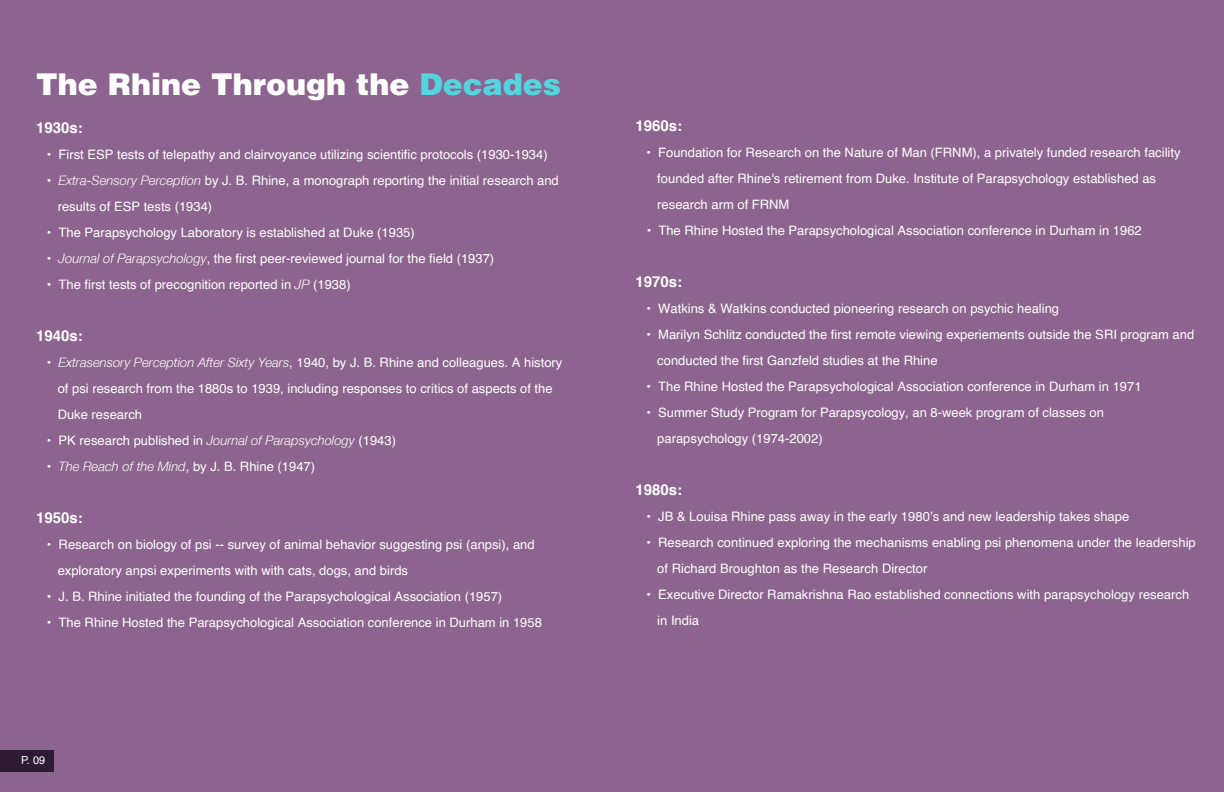
<style>
.page{position:relative;width:1224px;height:792px;background:#8d648f}
.page>*{position:absolute;margin:0;border:0;box-sizing:border-box;transform-origin:0 0}
.t1{font:900 30px "Helvetica LT Std";color:#fff}
.t2{font:700 15px "Helvetica";color:#fff}
.t3{font:13px/26px "Helvetica";color:#fff}
.t4{font:11px "Helvetica";color:#fff}
.s1{color:#52d5df}
.s2{font-family:"Helvetica Neue";font-style:italic}
</style>
<div class="page">
<div style="left:0;top:750px;width:53px;height:22px;background:#2c1b33"></div>
<h1 class="t1" style="left:36px;top:65px;width:527px">The Rhine Through the <span class="s1">Decades</span></h1>
<p class="t2" style="left:36px;top:115px;width:48px">1930s:</p>
<p class="t3" style="left:47px;top:142px;width:502px">• First ESP tests of telepathy and clairvoyance utilizing scientific protocols (1930-1934)</p>
<p class="t3" style="left:58px;top:168px;width:503px;text-indent:-11px">• <span class="s2">Extra-Sensory Perception</span> by J. B. Rhine, a monograph reporting the initial research and results of ESP tests (1934)</p>
<p class="t3" style="left:47px;top:220px;width:369px">• The Parapsychology Laboratory is established at Duke (1935)</p>
<p class="t3" style="left:47px;top:246px;width:449px">• <span class="s2">Journal of Parapsychology</span>, the first peer-reviewed journal for the field (1937)</p>
<p class="t3" style="left:47px;top:272px;width:305px">• The first tests of precognition reported in <span class="s2">JP</span> (1938)</p>
<p class="t2" style="left:36px;top:323px;width:48px">1940s:</p>
<p class="t3" style="left:58px;top:350px;width:506px;text-indent:-11px">• <span class="s2">Extrasensory Perception After Sixty Years</span>, 1940, by J. B. Rhine and colleagues. A history of psi research from the 1880s to 1939, including responses to critics of aspects of the<br>Duke research</p>
<p class="t3" style="left:47px;top:428px;width:351px">• PK research published in <span class="s2">Journal of Parapsychology</span> (1943)</p>
<p class="t3" style="left:47px;top:454px;width:270px">• <span class="s2">The Reach of the Mind</span>, by J. B. Rhine (1947)</p>
<p class="t2" style="left:36px;top:505px;width:48px">1950s:</p>
<p class="t3" style="left:58px;top:532px;width:479px;text-indent:-11px">• Research on biology of psi -- survey of animal behavior suggesting psi (anpsi), and exploratory anpsi experiments with with cats, dogs, and birds</p>
<p class="t3" style="left:47px;top:584px;width:457px">• J. B. Rhine initiated the founding of the Parapsychological Association (1957)</p>
<p class="t3" style="left:47px;top:610px;width:497px">• The Rhine Hosted the Parapsychological Association conference in Durham in 1958</p>
<p class="t4" style="left:21px;top:752px;width:26px">P. 09</p>
<p class="t2" style="left:636px;top:114px;width:48px">1960s:</p>
<p class="t3" style="left:657px;top:140px;width:525px;text-indent:-11px">• Foundation for Research on the Nature of Man (FRNM), a privately funded research facility founded after Rhine's retirement from Duke. Institute of Parapsychology established as research arm of FRNM</p>
<p class="t3" style="left:647px;top:218px;width:497px">• The Rhine Hosted the Parapsychological Association conference in Durham in 1962</p>
<p class="t2" style="left:636px;top:270px;width:48px">1970s:</p>
<p class="t3" style="left:646px;top:296px;width:414px">• Watkins &amp; Watkins conducted pioneering research on psychic healing</p>
<p class="t3" style="left:657px;top:322px;width:539px;text-indent:-11px">• Marilyn Schlitz conducted the first remote viewing experiements outside the SRI program and conducted the first Ganzfeld studies at the Rhine</p>
<p class="t3" style="left:646px;top:374px;width:497px">• The Rhine Hosted the Parapsychological Association conference in Durham in 1971</p>
<p class="t3" style="left:657px;top:400px;width:448px;text-indent:-11px">• Summer Study Program for Parapsycology, an 8-week program of classes on parapsychology (1974-2002)</p>
<p class="t2" style="left:636px;top:478px;width:48px">1980s:</p>
<p class="t3" style="left:646px;top:504px;width:484px">• JB &amp; Louisa Rhine pass away in the early 1980’s and new leadership takes shape</p>
<p class="t3" style="left:657px;top:530px;width:540px;text-indent:-11px">• Research continued exploring the mechanisms enabling psi phenomena under the leadership of Richard Broughton as the Research Director</p>
<p class="t3" style="left:657px;top:582px;width:533px;text-indent:-11px">• Executive Director Ramakrishna Rao established connections with parapsychology research in India</p>
</div>
